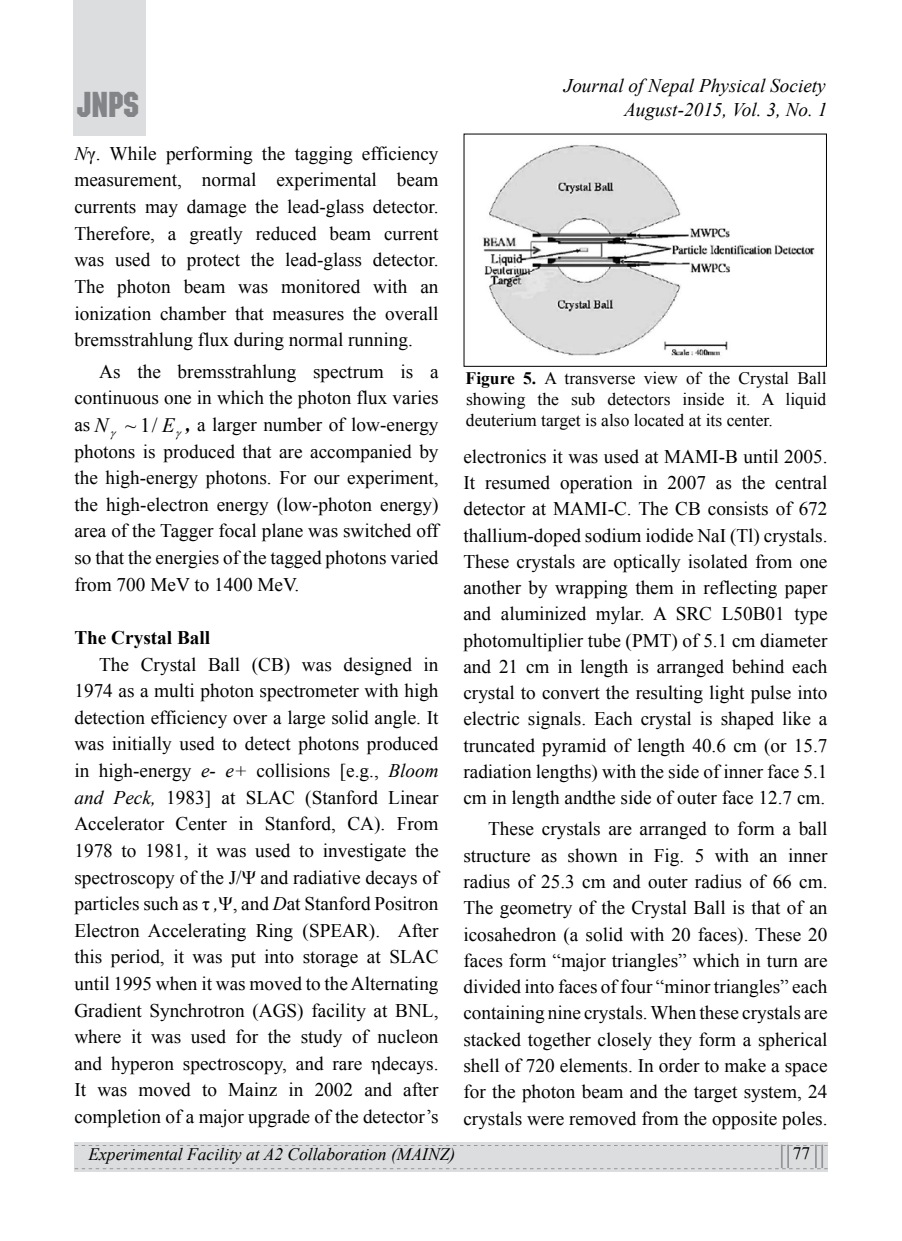
<style>
.page{position:relative;width:902px;height:1241px;background:#fff}
.page>*{position:absolute;margin:0;border:0;box-sizing:border-box;transform-origin:0 0}
.t1{font:35px "Motor";color:#828487}
.t2{font:20.47px "Times New Roman";color:#000}
.t3{font:19.25px/26.6px "Times New Roman";color:#000;text-align:justify}
.t4{font:italic 19.25px/23.1px "Times New Roman";color:#000;text-align:right}
.t5{font:700 19.25px "Times New Roman";color:#000}
.t6{font:17.5px/21px "Times New Roman";color:#000;text-align:justify}
.t7{font:italic 17.5px "Times New Roman";color:#000}
.s1{font-style:italic}
.s2{font-style:italic;font-size:20.47px}
.s3{font-weight:700;font-style:italic}
.s4{font-weight:700}
</style>
<div class="page">
<div style="left:74px;top:1141px;width:753px;height:30px;background:#dcddde"></div>
<div style="left:73px;top:0;width:73px;height:135px;background:#dcddde"></div>
<hr style="left:781px;top:1144px;width:2px;height:23px;background:#939598">
<hr style="left:815px;top:1144px;width:2px;height:23px;background:#939598">
<hr style="left:787px;top:1144px;width:2px;height:23px;background:#939598">
<hr style="left:821px;top:1144px;width:2px;height:23px;background:#939598">
<img style="left:482px;top:145px;width:333px;height:211px">
<div style="left:464px;top:134px;width:363px;height:233px;border:1px solid #000"></div>
<h1 class="t1" style="left:78px;top:83px;width:63px">JnPs</h1>
<p class="t3" style="left:74px;top:140px;width:366px"><span class="s1">N</span>γ. While performing the tagging efficiency measurement, normal experimental beam currents may damage the lead-glass detector.<br>Therefore, a greatly reduced beam current was used to protect the lead-glass detector.<br>The photon beam was monitored with an ionization chamber that measures the overall bremsstrahlung flux during normal running.</p>
<p class="t3" style="left:74px;top:357px;width:366px;text-indent:25px">As the bremsstrahlung spectrum is a continuous one in which the photon flux varies as<span class="s2">N</span></p>
<p class="t2" style="left:125px;top:411px;width:51px">~1/<span class="s1">E</span></p>
<p class="t3" style="left:74px;top:411px;width:366px;text-indent:111px"><span class="s3">,</span> a larger number of low-energy photons is produced that are accompanied by the high-energy photons. For our experiment, the high-electron energy (low-photon energy) area of the Tagger focal plane was switched off so that the energies of the tagged photons varied from 700 MeV to 1400 MeV.</p>
<p class="t5" style="left:74px;top:624px;width:137px">The Crystal Ball</p>
<p class="t3" style="left:74px;top:650px;width:366px;text-indent:25px">The Crystal Ball (CB) was designed in 1974 as a multi photon spectrometer with high detection efficiency over a large solid angle. It was initially used to detect photons produced in high-energy <span class="s1">e- e+</span> collisions [e.g., <span class="s1">Bloom and Peck,</span> 1983] at SLAC (Stanford Linear Accelerator Center in Stanford, CA). From 1978 to 1981, it was used to investigate the spectroscopy of the J/Ψ and radiative decays of particles such as τ <span class="s1">,</span>Ψ, and <span class="s1">D</span>at Stanford Positron Electron Accelerating Ring (SPEAR). After this period, it was put into storage at SLAC until 1995 when it was moved to the Alternating Gradient Synchrotron (AGS) facility at BNL, where it was used for the study of nucleon and hyperon spectroscopy, and rare ηdecays.<br>It was moved to Mainz in 2002 and after completion of a major upgrade of the detector’s</p>
<p class="t4" style="left:564px;top:74px;width:265px">Journal of Nepal Physical Society<br>August-2015, Vol. 3, No. 1</p>
<p class="t6" style="left:466px;top:368px;width:362px"><span class="s4">Figure 5.</span> A transverse view of the Crystal Ball showing the sub detectors inside it. A liquid deuterium target is also located at its center.</p>
<p class="t3" style="left:463px;top:443px;width:366px">electronics it was used at MAMI-B until 2005.<br>It resumed operation in 2007 as the central detector at MAMI-C. The CB consists of 672 thallium-doped sodium iodide NaI (Tl) crystals.<br>These crystals are optically isolated from one another by wrapping them in reflecting paper and aluminized mylar. A SRC L50B01 type photomultiplier tube (PMT) of 5.1 cm diameter and 21 cm in length is arranged behind each crystal to convert the resulting light pulse into electric signals. Each crystal is shaped like a truncated pyramid of length 40.6 cm (or 15.7 radiation lengths) with the side of inner face 5.1 cm in length andthe side of outer face 12.7 cm.</p>
<p class="t3" style="left:463px;top:815px;width:366px;text-indent:25px">These crystals are arranged to form a ball structure as shown in Fig. 5 with an inner radius of 25.3 cm and outer radius of 66 cm.<br>The geometry of the Crystal Ball is that of an icosahedron (a solid with 20 faces). These 20 faces form “major triangles” which in turn are divided into faces of four “minor triangles” each containing nine crystals. When these crystals are stacked together closely they form a spherical shell of 720 elements. In order to make a space for the photon beam and the target system, 24 crystals were removed from the opposite poles.</p>
<p class="t7" style="left:88px;top:1142px;width:368px">Experimental Facility at A2 Collaboration (MAINZ)</p>
<p class="t6" style="left:793px;top:1142px;width:19px">77</p>
</div>
